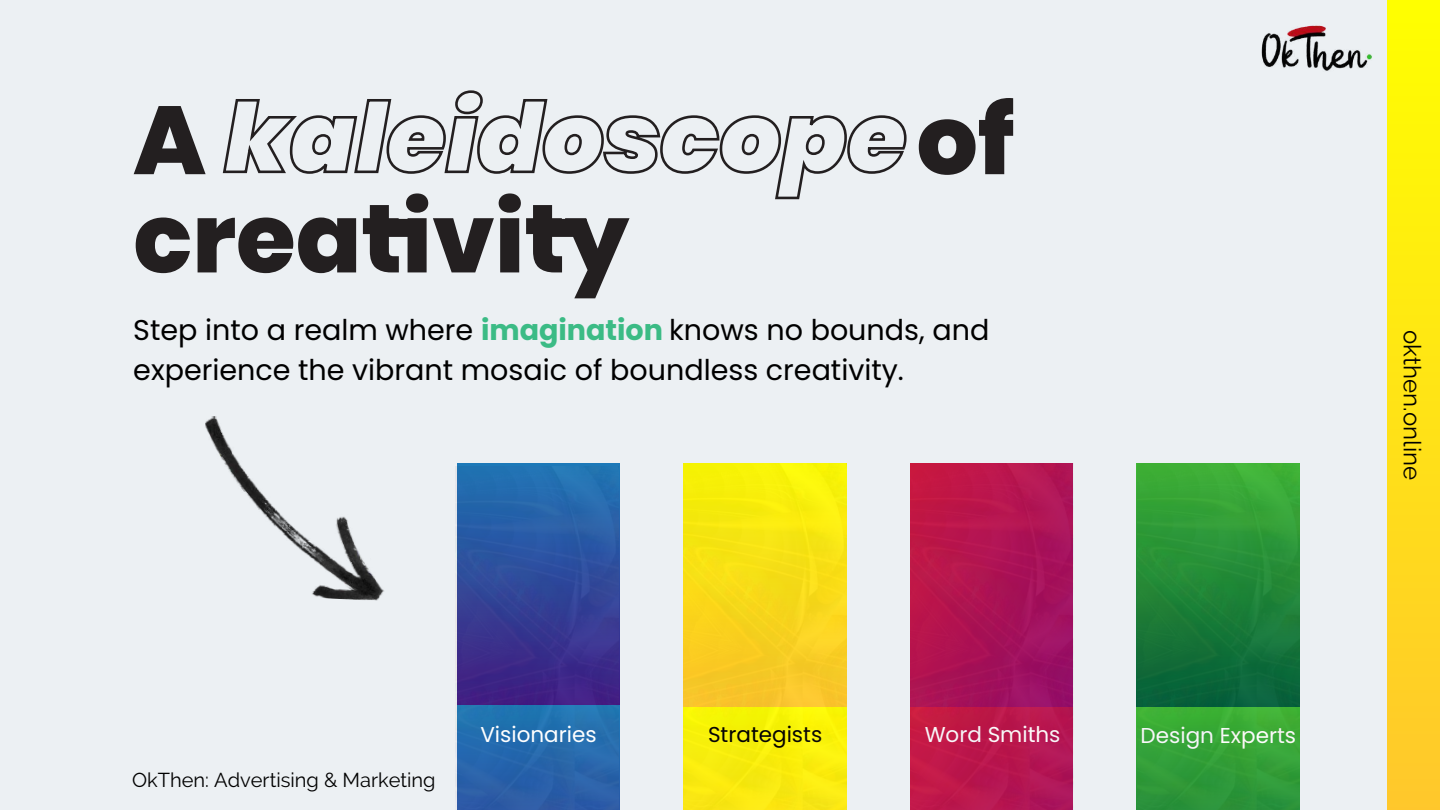
<style>
.page{position:relative;width:1440px;height:810px;background:#ecf0f3}
.page>*{position:absolute;margin:0;border:0;box-sizing:border-box;transform-origin:0 0}
.t1{font:800 96.7px "Poppins";color:#231f20}
.t2{font:28.6px/39.8px "Poppins";color:#000}
.t3{font:24px "Raleway";color:#000}
.t4{font:21.5px "Poppins";color:#fff}
.t5{font:21.5px "Poppins";color:#000}
.t6{font:20px "Raleway";color:#000}
.s1{font-weight:700;color:#3bbb85}
</style>
<div class="page">
<div style="left:1387px;top:0;width:53px;height:810px;background:linear-gradient(to bottom,#ff0,#ffc72c)"></div>
<svg style="left:457px;top:464px;width:163px;height:241px"></svg>
<img style="left:456px;top:466px;width:162px;height:344px">
<img style="left:684px;top:464px;width:162px;height:346px">
<img style="left:910px;top:464px;width:163px;height:346px">
<img style="left:1137px;top:464px;width:163px;height:346px">
<img style="left:205px;top:416px;width:179px;height:185px">
<svg style="left:222px;top:90px;width:685px;height:110px"></svg>
<div style="left:377px;top:219px;width:46px;height:18px;background:#231f20"></div>
<div style="left:540px;top:219px;width:47px;height:18px;background:#231f20"></div>
<img style="left:1261px;top:0;width:136px;height:140px">
<h1 class="t1" style="left:133px;top:73px;width:74px">A</h1>
<h1 class="t1" style="left:916px;top:73px;width:100px">of</h1>
<h1 class="t1" style="left:133px;top:171px;width:497px">creativity</h1>
<p class="t2" style="left:133px;top:310px;width:858px">Step into a realm where <span class="s1">imagination</span> knows no bounds, and experience the vibrant mosaic of boundless creativity.</p>
<p class="t6" style="left:132px;top:768px;width:305px">OkThen: Advertising &amp; Marketing</p>
<p class="t4" style="left:480px;top:719px;width:118px">Visionaries</p>
<p class="t5" style="left:708px;top:719px;width:116px">Strategists</p>
<p class="t4" style="left:925px;top:719px;width:137px">Word Smiths</p>
<p class="t4" style="left:1141px;top:721px;width:157px">Design Experts</p>
<p class="t3" style="left:1426px;top:330px;width:151px;rotate:90deg">okthen.online</p>
</div>
